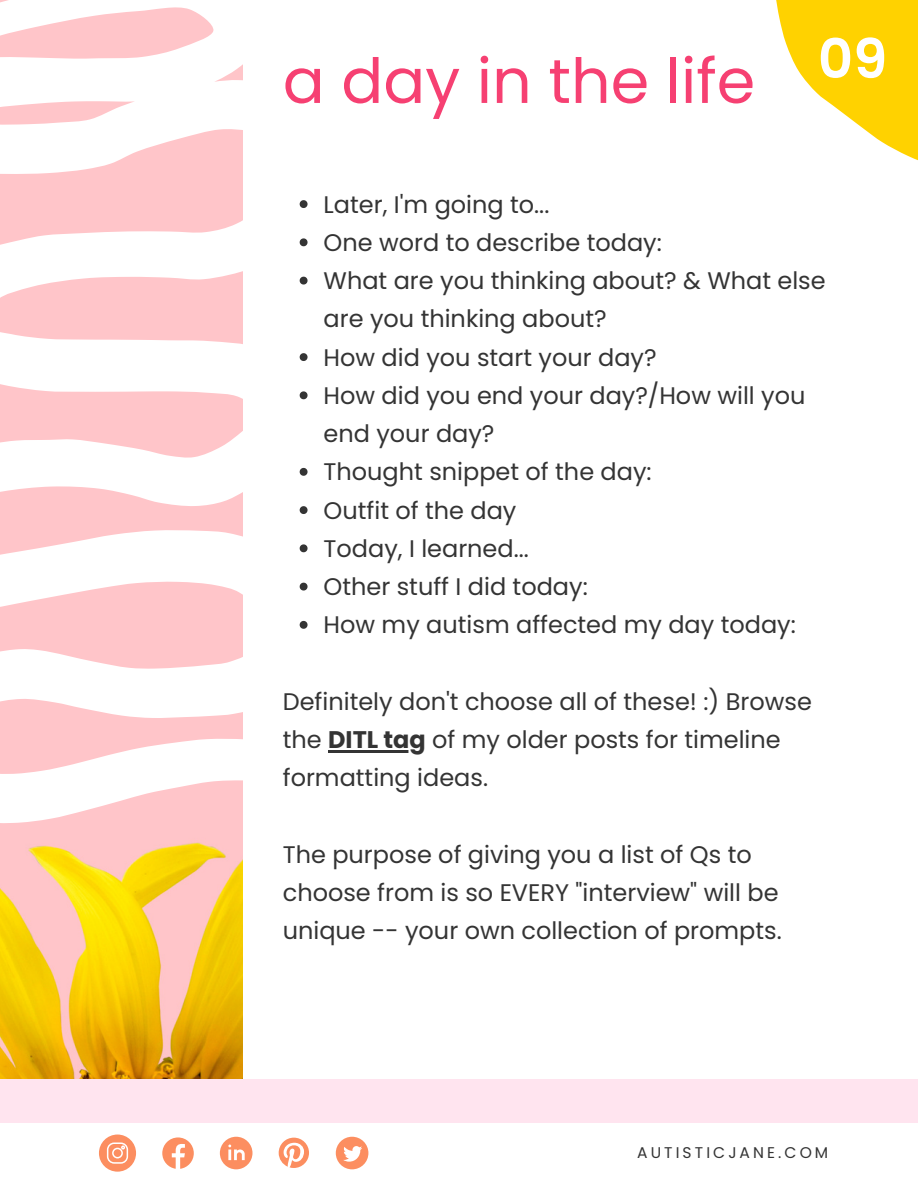
<style>
.page{position:relative;width:918px;height:1188px;background:#fff}
.page>*{position:absolute;margin:0;border:0;box-sizing:border-box;transform-origin:0 0}
.t1{font:62.1px "Poppins";color:#f64072}
.t2{font:600 54.6px "Poppins";color:#fff}
.t3{font:24px/38.2px "Poppins";color:#343434}
.t4{font:15.45px "Poppins";letter-spacing:.2em;color:#343434}
.s1{font-weight:700}
</style>
<div class="page">
<img style="left:0;top:0;width:243px;height:1079px">
<svg style="left:0;top:5px;width:300px;height:819px"></svg>
<svg style="left:300px;top:200px;width:8px;height:8px"></svg>
<svg style="left:300px;top:238px;width:8px;height:8px"></svg>
<svg style="left:300px;top:277px;width:8px;height:8px"></svg>
<svg style="left:300px;top:353px;width:8px;height:8px"></svg>
<svg style="left:300px;top:391px;width:8px;height:8px"></svg>
<svg style="left:300px;top:468px;width:8px;height:8px"></svg>
<svg style="left:300px;top:506px;width:8px;height:8px"></svg>
<svg style="left:300px;top:544px;width:8px;height:8px"></svg>
<svg style="left:300px;top:583px;width:8px;height:8px"></svg>
<svg style="left:300px;top:621px;width:8px;height:8px"></svg>
<hr style="left:328px;top:750px;width:98px;height:3px;background:#343434">
<div style="left:0;top:1079px;width:918px;height:44px;background:#ffe4ef"></div>
<svg style="left:162px;top:1137px;width:32px;height:32px"></svg>
<svg style="left:99px;top:1135px;width:37px;height:37px"></svg>
<svg style="left:220px;top:1137px;width:32px;height:32px"></svg>
<svg style="left:336px;top:1137px;width:32px;height:32px"></svg>
<svg style="left:279px;top:1138px;width:30px;height:30px"></svg>
<svg style="left:793px;top:0;width:125px;height:161px;fill:#ffd200"></svg>
<h1 class="t1" style="left:283px;top:38px;width:474px">a day in the life</h1>
<h2 class="t2" style="left:818px;top:21px;width:71px">09</h2>
<p class="t3" style="left:324px;top:185px;width:504px">Later, I'm going to...<br>One word to describe today:<br>What are you thinking about? &amp; What else are you thinking about?<br>How did you start your day?<br>How did you end your day?/How will you end your day?<br>Thought snippet of the day:<br>Outfit of the day<br>Today, I learned...<br>Other stuff I did today:<br>How my autism affected my day today:</p>
<p class="t3" style="left:283px;top:682px;width:531px">Definitely don't choose all of these! :) Browse the <span class="s1">DITL tag</span> of my older posts for timeline formatting ideas.</p>
<p class="t3" style="left:283px;top:835px;width:501px">The purpose of giving you a list of Qs to choose from is so EVERY "interview" will be unique -- your own collection of prompts.</p>
<p class="t4" style="left:637px;top:1142px;width:193px">AUTISTICJANE.COM</p>
</div>
